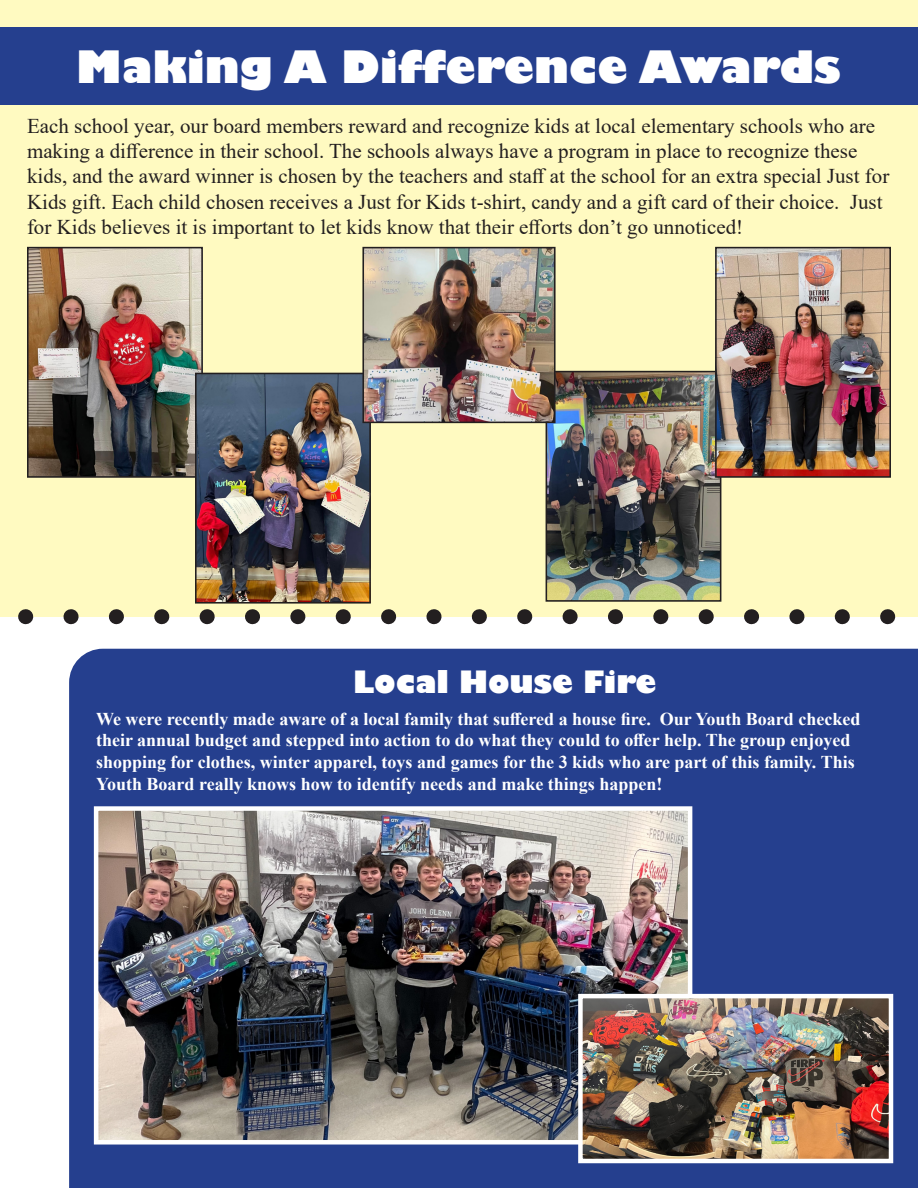
<style>
.page{position:relative;width:918px;height:1188px;background:#fff}
.page>*{position:absolute;margin:0;border:0;box-sizing:border-box;transform-origin:0 0}
.t1{font:800 43.5px "Gill Sans";color:#fff}
.t2{font:800 30px "Gill Sans";color:#fff}
.t3{font:21px/25.2px "Times New Roman";color:#231f20}
.t4{font:700 18px/21.6px "Times New Roman";color:#fff}
</style>
<div class="page">
<div style="left:0;top:0;width:918px;height:617px;background:#fffac1"></div>
<img style="left:30px;top:250px;width:170px;height:225px">
<div style="left:27px;top:247px;width:176px;height:231px;border:2px solid #231f20"></div>
<img style="left:549px;top:374px;width:169px;height:225px">
<div style="left:546px;top:371px;width:175px;height:231px;border:2px solid #231f20"></div>
<img style="left:718px;top:250px;width:170px;height:225px">
<div style="left:715px;top:247px;width:176px;height:231px;border:2px solid #231f20"></div>
<img style="left:198px;top:376px;width:170px;height:225px">
<div style="left:195px;top:373px;width:176px;height:231px;border:2px solid #231f20"></div>
<svg style="left:18px;top:609px;width:878px;height:15px"></svg>
<div style="left:0;top:27px;width:918px;height:77px;background:#253f8e"></div>
<div style="left:69px;top:649px;width:849px;height:539px;background:#253f8e"></div>
<img style="left:99px;top:811px;width:588px;height:329px">
<div style="left:94px;top:806px;width:598px;height:339px;border:4px solid #fff"></div>
<img style="left:365px;top:250px;width:188px;height:170px">
<div style="left:362px;top:247px;width:194px;height:176px;border:2px solid #231f20"></div>
<img style="left:583px;top:999px;width:305px;height:159px">
<div style="left:578px;top:994px;width:315px;height:169px;border:4px solid #fff"></div>
<p class="t1" style="left:76px;top:40px;width:766px">Making A Difference Awards</p>
<p class="t3" style="left:27px;top:113px;width:864px">Each school year, our board members reward and recognize kids at local elementary schools who are making a difference in their school. The schools always have a program in place to recognize these kids, and the award winner is chosen by the teachers and staff at the school for an extra special Just for Kids gift. Each child chosen receives a Just for Kids t-shirt, candy and a gift card of their choice. Just for Kids believes it is important to let kids know that their efforts don’t go unnoticed!</p>
<p class="t2" style="left:353px;top:663px;width:305px">Local House Fire</p>
<p class="t4" style="left:96px;top:707px;width:766px">We were recently made aware of a local family that suffered a house fire. Our Youth Board checked their annual budget and stepped into action to do what they could to offer help. The group enjoyed shopping for clothes, winter apparel, toys and games for the 3 kids who are part of this family. This Youth Board really knows how to identify needs and make things happen!</p>
</div>
